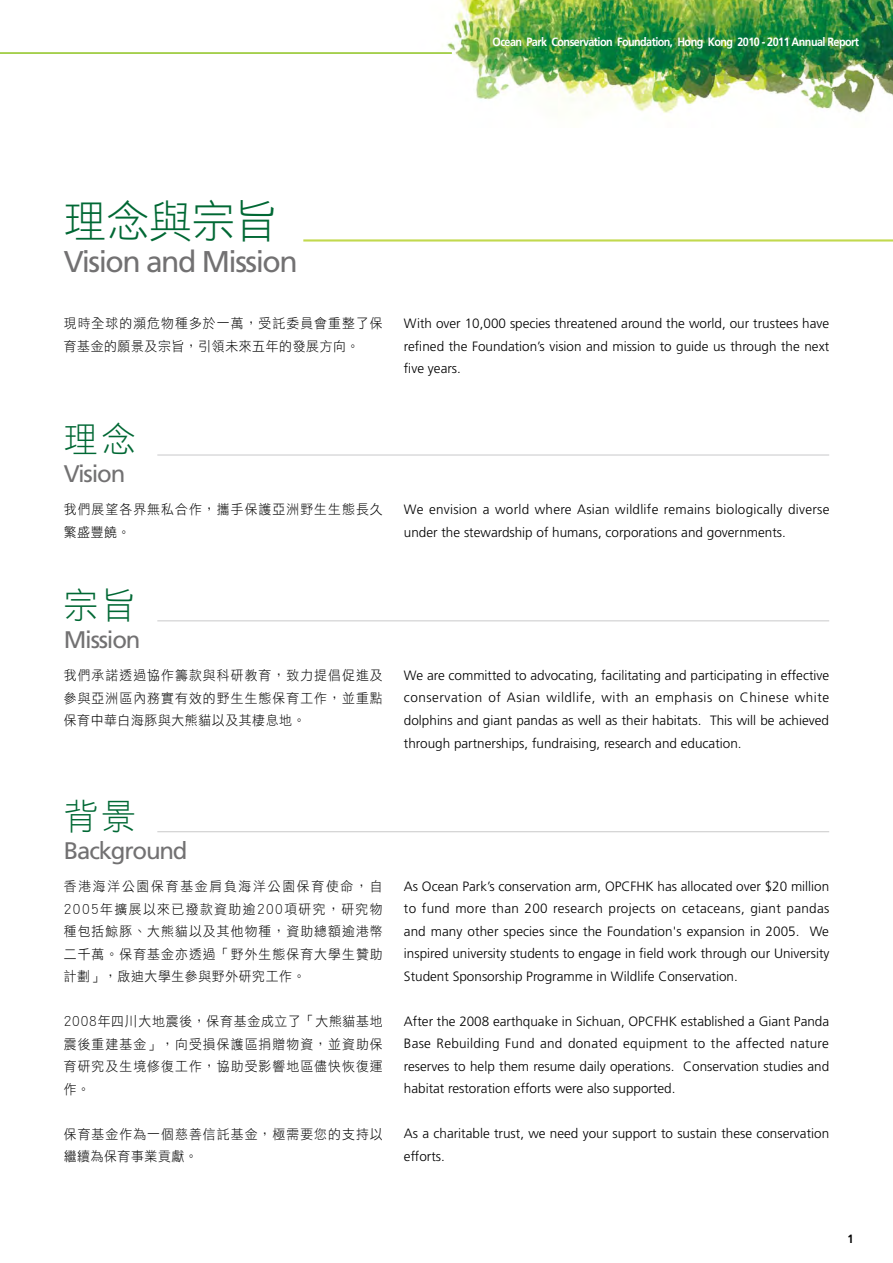
<style>
.page{position:relative;width:893px;height:1263px;background:#fff}
.page>*{position:absolute;margin:0;border:0;box-sizing:border-box;transform-origin:0 0}
.t1{font:45px "DF Hei HK W3";color:#006834;scale:.95 1}
.t2{font:36px "DF Hei HK W3";color:#006834;scale:.95 1}
.t3{font:30px "Frutiger";letter-spacing:-.05em;color:#727172}
.t4{font:24px "Frutiger";letter-spacing:-.05em;color:#727172}
.t5{font:300 13.5px/22.5px "Frutiger";color:#000;text-align:justify}
.t6{font:13.5px/22.5px "DF Hei HK W3";letter-spacing:.085em;color:#000;scale:.95 1}
.t7{font:300 13.5px/22.5px "Frutiger";letter-spacing:.02em;color:#000}
.t8{font:700 12px "Frutiger";letter-spacing:-.05em;color:#fff;scale:.9 1}
.t9{font:700 12px "Frutiger";color:#000;scale:.9 1}
</style>
<div class="page">
<img style="left:404px;top:0;width:489px;height:113px">
<hr style="left:303px;top:239px;width:590px;height:3px;background:#c2d94e">
<hr style="left:157px;top:455px;width:672px;height:1px;background:#c9c9ca">
<hr style="left:157px;top:620px;width:672px;height:1px;background:#c9c9ca">
<hr style="left:157px;top:831px;width:672px;height:1px;background:#c9c9ca">
<hr style="left:0;top:53px;width:452px;height:1px;background:#8ec31f">
<h1 class="t1" style="left:64px;top:197px;width:226px">理念與宗旨</h1>
<h3 class="t3" style="left:64px;top:243px;width:235px">Vision and Mission</h3>
<p class="t8" style="left:492px;top:35px;width:409px">Ocean Park Conservation Foundation, Hong Kong 2010 - 2011 Annual Report</p>
<p class="t6" style="left:64px;top:312px;width:337px">現時全球的瀕危物種多於一萬，受託委員會重整了保育基金的願景及宗旨，引領未來五年的發展方向。</p>
<p class="t5" style="left:404px;top:312px;width:427px">With over 10,000 species threatened around the world, our trustees have refined the Foundation’s vision and mission to guide us through the next five years.</p>
<h2 class="t2" style="left:64px;top:420px;width:77px">理念</h2>
<h3 class="t4" style="left:64px;top:459px;width:63px">Vision</h3>
<p class="t6" style="left:64px;top:498px;width:337px">我們展望各界無私合作，攜手保護亞洲野生生態長久繁盛豐饒。</p>
<p class="t7" style="left:404px;top:498px;width:427px">We envision a world where Asian wildlife remains biologically diverse under the stewardship of humans, corporations and governments.</p>
<h2 class="t2" style="left:64px;top:585px;width:77px">宗旨</h2>
<h3 class="t4" style="left:64px;top:625px;width:78px">Mission</h3>
<p class="t6" style="left:64px;top:664px;width:337px;text-align:justify">我們承諾透過協作籌款與科研教育，致力提倡促進及參與亞洲區內務實有效的野生生態保育工作，並重點保育中華白海豚與大熊貓以及其棲息地。</p>
<p class="t5" style="left:404px;top:664px;width:427px">We are committed to advocating, facilitating and participating in effective conservation of Asian wildlife, with an emphasis on Chinese white dolphins and giant pandas as well as their habitats. This will be achieved through partnerships, fundraising, research and education.</p>
<h2 class="t2" style="left:64px;top:796px;width:77px">背景</h2>
<h3 class="t4" style="left:64px;top:836px;width:125px">Background</h3>
<p class="t6" style="left:64px;top:875px;width:337px;text-align:justify">香港海洋公園保育基金肩負海洋公園保育使命，自2005年擴展以來已撥款資助逾200項研究，研究物種包括鯨豚、大熊貓以及其他物種，資助總額逾港幣二千萬。保育基金亦透過「野外生態保育大學生贊助計劃」，啟迪大學生參與野外研究工作。</p>
<p class="t6" style="left:64px;top:1010px;width:337px;text-align:justify">2008年四川大地震後，保育基金成立了「大熊貓基地震後重建基金」，向受損保護區捐贈物資，並資助保育研究及生境修復工作，協助受影響地區儘快恢復運作。</p>
<p class="t6" style="left:64px;top:1122px;width:337px">保育基金作為一個慈善信託基金，極需要您的支持以繼續為保育事業貢獻。</p>
<p class="t5" style="left:404px;top:875px;width:427px">As Ocean Park’s conservation arm, OPCFHK has allocated over $20 million to fund more than 200 research projects on cetaceans, giant pandas and many other species since the Foundation's expansion in 2005. We inspired university students to engage in field work through our University Student Sponsorship Programme in Wildlife Conservation.</p>
<p class="t5" style="left:404px;top:1010px;width:427px">After the 2008 earthquake in Sichuan, OPCFHK established a Giant Panda Base Rebuilding Fund and donated equipment to the affected nature reserves to help them resume daily operations. Conservation studies and habitat restoration efforts were also supported.</p>
<p class="t5" style="left:404px;top:1123px;width:427px">As a charitable trust, we need your support to sustain these conservation efforts.</p>
<p class="t9" style="left:847px;top:1232px;width:8px">1</p>
</div>
